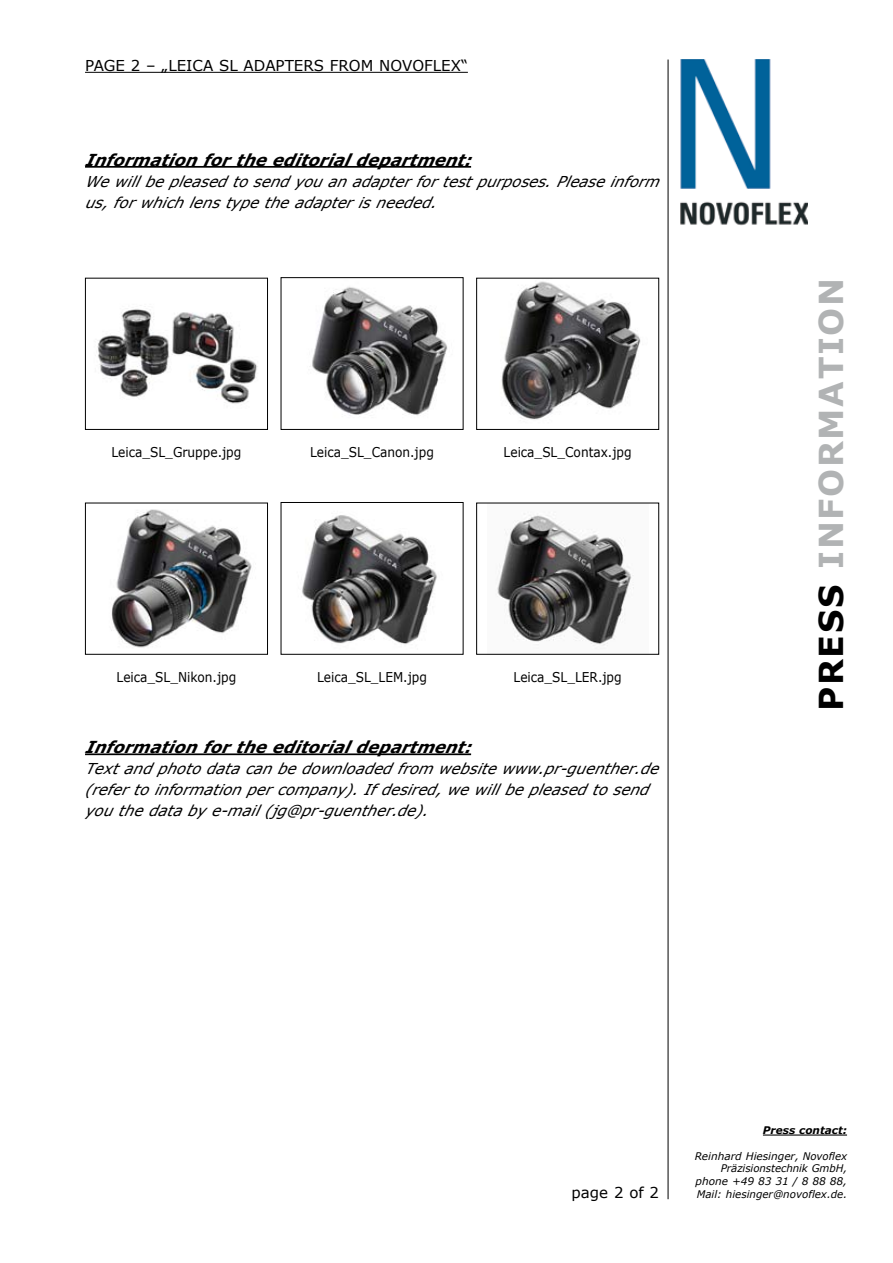
<style>
.page{position:relative;width:893px;height:1263px;background:#fff}
.page>*{position:absolute;margin:0;border:0;box-sizing:border-box;transform-origin:0 0}
.t1{font:700 33px "Verdana";letter-spacing:.05em;color:#b1b3b4}
.t2{font:italic 700 16.5px "Verdana";color:#000}
.t3{font:italic 15px/21px "Verdana";color:#000}
.t4{font:15px "Verdana";color:#000}
.t5{font:13.5px "Verdana";color:#000;scale:.9 1}
.t6{font:italic 10.5px/12.6px "Verdana";color:#000;text-align:right}
.t7{font:italic 700 10.5px "Verdana";color:#000}
.s1{color:#000}
</style>
<div class="page">
<hr style="left:668px;top:60px;width:1px;height:1139px;background:#000">
<img style="left:680px;top:60px;width:128px;height:166px">
<hr style="left:85px;top:72px;width:383px;height:1px;background:#000">
<hr style="left:763px;top:1134px;width:84px;height:1px;background:#000">
<hr style="left:85px;top:753px;width:386px;height:2px;background:#000">
<hr style="left:85px;top:166px;width:386px;height:2px;background:#000">
<img style="left:97px;top:309px;width:161px;height:95px">
<div style="left:85px;top:278px;width:183px;height:152px;border:1px solid #000"></div>
<img style="left:312px;top:287px;width:136px;height:129px">
<div style="left:281px;top:277px;width:182px;height:153px;border:1px solid #000"></div>
<img style="left:501px;top:281px;width:140px;height:139px">
<div style="left:476px;top:278px;width:183px;height:152px;border:1px solid #000"></div>
<img style="left:111px;top:509px;width:141px;height:139px">
<div style="left:85px;top:503px;width:183px;height:152px;border:1px solid #000"></div>
<img style="left:302px;top:515px;width:135px;height:129px">
<div style="left:281px;top:502px;width:182px;height:153px;border:1px solid #000"></div>
<img style="left:497px;top:513px;width:137px;height:136px">
<div style="left:476px;top:503px;width:183px;height:152px;border:1px solid #000"></div>
<p class="t4" style="left:85px;top:56px;width:384px">PAGE 2 – „LEICA SL ADAPTERS FROM NOVOFLEX“</p>
<p class="t2" style="left:85px;top:149px;width:393px">Information for the editorial dep artment:</p>
<p class="t3" style="left:85px;top:171px;width:580px">We will be pleased to send you an adap ter for test p urp oses. Please inform us, for which lens typ e the adap ter is needed.</p>
<p class="t5" style="left:112px;top:444px;width:146px">Leica_SL_Gruppe.jpg</p>
<p class="t5" style="left:310px;top:444px;width:139px">Leica_SL_Canon.jpg</p>
<p class="t5" style="left:504px;top:444px;width:144px">Leica_SL_Contax.jpg</p>
<p class="t5" style="left:117px;top:668px;width:135px">Leica_SL_Nikon.jpg</p>
<p class="t5" style="left:317px;top:668px;width:124px">Leica_SL_LEM.jpg</p>
<p class="t5" style="left:514px;top:668px;width:122px">Leica_SL_LER.jpg</p>
<p class="t2" style="left:85px;top:736px;width:393px">Information for the editorial dep artment:</p>
<p class="t3" style="left:85px;top:758px;width:579px">Text and photo data can be downloaded from website www.pr-guenther.de (refer to information p er company) . If desired, we will be p leased to send you the data by e-mail (jg@pr-guenther.de).</p>
<h1 class="t1" style="left:810px;top:711px;width:430px;rotate:-90deg"><span class="s1">Press</span> information</h1>
<p class="t4" style="left:572px;top:1183px;width:89px">page 2 of 2</p>
<p class="t7" style="left:763px;top:1124px;width:86px">Press contact:</p>
<p class="t6" style="left:695px;top:1150px;width:154px">Reinhard Hiesinger, Novoflex<br>Präzisionstechnik GmbH, phone +49 83 31 / 8 88 88,<br>Mail: hiesinger@novoflex.de.</p>
</div>
